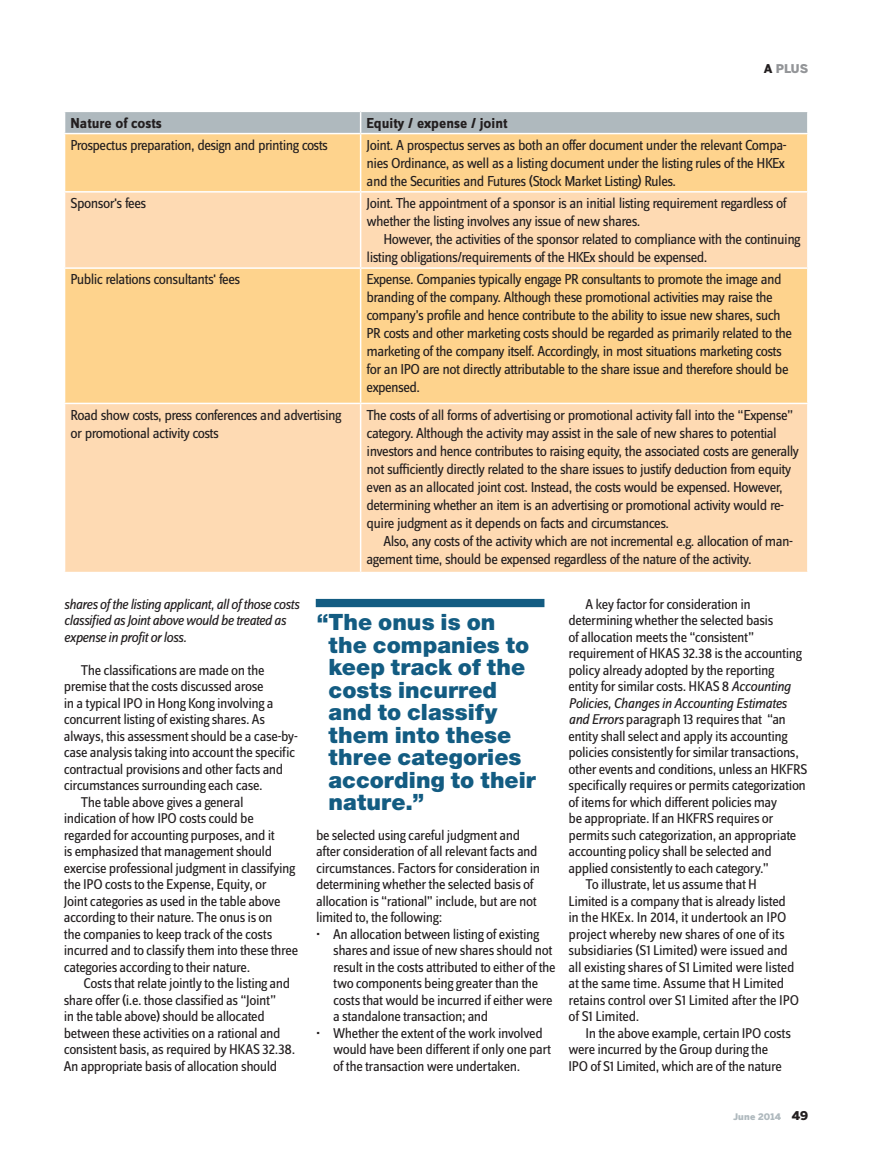
<style>
.page{position:relative;width:872px;height:1170px;background:#fff}
.page>*{position:absolute;margin:0;border:0;box-sizing:border-box;transform-origin:0 0}
.Pull_quote_-_SM{font:900 22.5px/22.5px "Helvetica Neue";color:#135c82}
.t1{font:15px/18px "Zine Sans Dis";letter-spacing:-.04em;color:#231f20}
.t2{font:700 15px "Zine Sans Dis";color:#231f20}
.QA_-_subhead{font:14.7px/16.5px "Zine Sans Dis";letter-spacing:-.03em;color:#231f20}
.QA_-_subhead-2{font:italic 14.7px/16.5px "Zine Sans Dis";letter-spacing:-.045em;color:#231f20}
.t3{font:900 12px "Benton Sans";color:#939598}
.t4{font:900 9px "Benton Sans";letter-spacing:.02em;color:#afb9be}
.s1{color:#231f20}
.s2{font-size:14.7px}
.s3{font-style:italic}
.s4{font-size:12px;color:#231f20}
</style>
<div class="page">
<div style="left:65px;top:111px;width:295px;height:23px;background:#afb9be"></div>
<div style="left:360px;top:111px;width:448px;height:23px;background:#afb9be"></div>
<div style="left:65px;top:134px;width:742px;height:57px;background:#fed38d"></div>
<svg style="left:65px;top:192px;width:742px;height:379px;background:#fed7a5"></svg>
<svg style="left:360px;top:112px;width:1px;height:21px"></svg>
<svg style="left:807px;top:112px;width:1px;height:21px"></svg>
<hr style="left:64px;top:133px;width:296px;height:1px;background:#fff">
<hr style="left:360px;top:133px;width:448px;height:1px;background:#fff">
<hr style="left:360px;top:134px;width:1px;height:57px;background:#fff">
<hr style="left:360px;top:192px;width:1px;height:75px;background:#fff">
<hr style="left:64px;top:267px;width:296px;height:2px;background:#fff">
<hr style="left:360px;top:267px;width:448px;height:2px;background:#fff">
<hr style="left:360px;top:269px;width:1px;height:133px;background:#fff">
<hr style="left:64px;top:402px;width:296px;height:2px;background:#fff">
<hr style="left:360px;top:402px;width:448px;height:2px;background:#fff">
<hr style="left:360px;top:404px;width:1px;height:167px;background:#fff">
<hr style="left:64px;top:111px;width:296px;height:1px;background:#fff">
<hr style="left:360px;top:111px;width:448px;height:1px;background:#fff">
<div style="left:316px;top:599px;width:228px;height:8px;background:#135c82"></div>
<p class="t3" style="left:763px;top:62px;width:46px"><span class="s1">A</span> PLUS</p>
<p class="t2" style="left:71px;top:115px;width:93px">Nature of costs</p>
<p class="t2" style="left:366px;top:115px;width:142px">Equity / expense / joint</p>
<p class="t1" style="left:71px;top:137px;width:259px">Prospectus preparation, design and printing costs</p>
<p class="t1" style="left:366px;top:137px;width:421px;text-align:justify">Joint. A prospectus serves as both an offer document under the relevant Compa&shy;nies Ordinance, as well as a listing document under the listing rules of the HKEx and the Securities and Futures (Stock Market Listing) Rules.</p>
<p class="t1" style="left:71px;top:195px;width:77px">Sponsor's fees</p>
<p class="t1" style="left:366px;top:195px;width:421px">Joint. The appointment of a sponsor is an initial listing requirement regardless of whether the listing involves any issue of new shares.</p>
<p class="t1" style="left:366px;top:231px;width:435px;text-indent:17px">However, the activities of the sponsor related to compliance with the continuing listing obligations/requirements of the HKEx should be expensed.</p>
<p class="t1" style="left:71px;top:271px;width:171px">Public relations consultants' fees</p>
<p class="t1" style="left:366px;top:271px;width:427px">Expense. Companies typically engage PR consultants to promote the image and branding of the company. Although these promotional activities may raise the company<span class="s2">’</span>s profile and hence contribute to the ability to issue new shares, such PR costs and other marketing costs should be regarded as primarily related to the marketing of the company itself. Accordingly, in most situations marketing costs for an IPO are not directly attributable to the share issue and therefore should be expensed.</p>
<p class="t1" style="left:71px;top:406px;width:272px">Road show costs, press conferences and advertising or promotional activity costs</p>
<p class="t1" style="left:366px;top:406px;width:434px">The costs of all forms of advertising or promotional activity fall into the <span class="s2">“</span>Expense<span class="s2">” </span>category. Although the activity may assist in the sale of new shares to potential investors and hence contributes to raising equity, the associated costs are generally not sufficiently directly related to the share issues to justify deduction from equity even as an allocated joint cost. Instead, the costs would be expensed. However, determining whether an item is an advertising or promotional activity would re&shy;quire judgment as it depends on facts and circumstances.</p>
<p class="t1" style="left:366px;top:532px;width:428px;text-indent:17px">Also, any costs of the activity which are not incremental e.g. allocation of man&shy;agement time, should be expensed regardless of the nature of the activity.</p>
<p class="QA_-_subhead-2" style="left:64px;top:595px;width:237px">shares of the listing applicant, all of those costs classified as Joint above would be treated as expense in profit or loss.</p>
<p class="QA_-_subhead" style="left:64px;top:662px;width:235px;text-indent:17px">The classifications are made on the premise that the costs discussed arose<br>in a typical IPO in Hong Kong involving a concurrent listing of existing shares. As always, this assessment should be a case-by&shy;case analysis taking into account the specific contractual provisions and other facts and circumstances surrounding each case.</p>
<p class="QA_-_subhead" style="left:64px;top:794px;width:236px;text-indent:17px">The table above gives a general indication of how IPO costs could be regarded for accounting purposes, and it<br>is emphasized that management should exercise professional judgment in classifying the IPO costs to the Expense, Equity, or<br>Joint categories as used in the table above according to their nature. The onus is on<br>the companies to keep track of the costs incurred and to classify them into these three categories according to their nature.</p>
<p class="QA_-_subhead" style="left:64px;top:976px;width:233px;text-indent:20px">Costs that relate jointly to the listing and share offer (i.e. those classified as “Joint”<br>in the table above) should be allocated between these activities on a rational and consistent basis, as required by HKAS 32.38.<br>An appropriate basis of allocation should</p>
<p class="QA_-_subhead" style="left:568px;top:596px;width:240px;text-indent:17px">A key factor for consideration in determining whether the selected basis<br>of allocation meets the “consistent” requirement of HKAS 32.38 is the accounting policy already adopted by the reporting entity for similar costs. HKAS 8 <span class="s3">Accounting Policies, Changes in Accounting Estimates and Errors</span> paragraph 13 requires that “an entity shall select and apply its accounting policies consistently for similar transactions, other events and conditions, unless an HKFRS specifically requires or permits categorization of items for which different policies may<br>be appropriate. If an HKFRS requires or permits such categorization, an appropriate accounting policy shall be selected and applied consistently to each category.”</p>
<p class="QA_-_subhead" style="left:568px;top:877px;width:232px;text-indent:17px">To illustrate, let us assume that H Limited is a company that is already listed in the HKEx. In 2014, it undertook an IPO project whereby new shares of one of its subsidiaries (S1 Limited) were issued and all existing shares of S1 Limited were listed at the same time. Assume that H Limited retains control over S1 Limited after the IPO of S1 Limited.</p>
<p class="QA_-_subhead" style="left:568px;top:1025px;width:224px;text-indent:17px">In the above example, certain IPO costs were incurred by the Group during the<br>IPO of S1 Limited, which are of the nature</p>
<p class="Pull_quote_-_SM" style="left:328px;top:610px;width:209px;text-indent:-12px">“The onus is on the companies to keep track of the costs incurred and to classify them into these three categories according to their nature.”</p>
<p class="QA_-_subhead" style="left:316px;top:827px;width:225px">be selected using careful judgment and after consideration of all relevant facts and circumstances. Factors for consideration in determining whether the selected basis of allocation is “rational” include, but are not limited to, the following:</p>
<p class="QA_-_subhead" style="left:333px;top:926px;width:224px;text-indent:-17px">• An allocation between listing of existing shares and issue of new shares should not result in the costs attributed to either of the two components being greater than the costs that would be incurred if either were a standalone transaction; and</p>
<p class="QA_-_subhead" style="left:333px;top:1025px;width:219px;text-indent:-17px">• Whether the extent of the work involved would have been different if only one part of the transaction were undertaken.</p>
<p class="t4" style="left:733px;top:1111px;width:77px">June 2014 <span class="s4">49</span></p>
</div>
